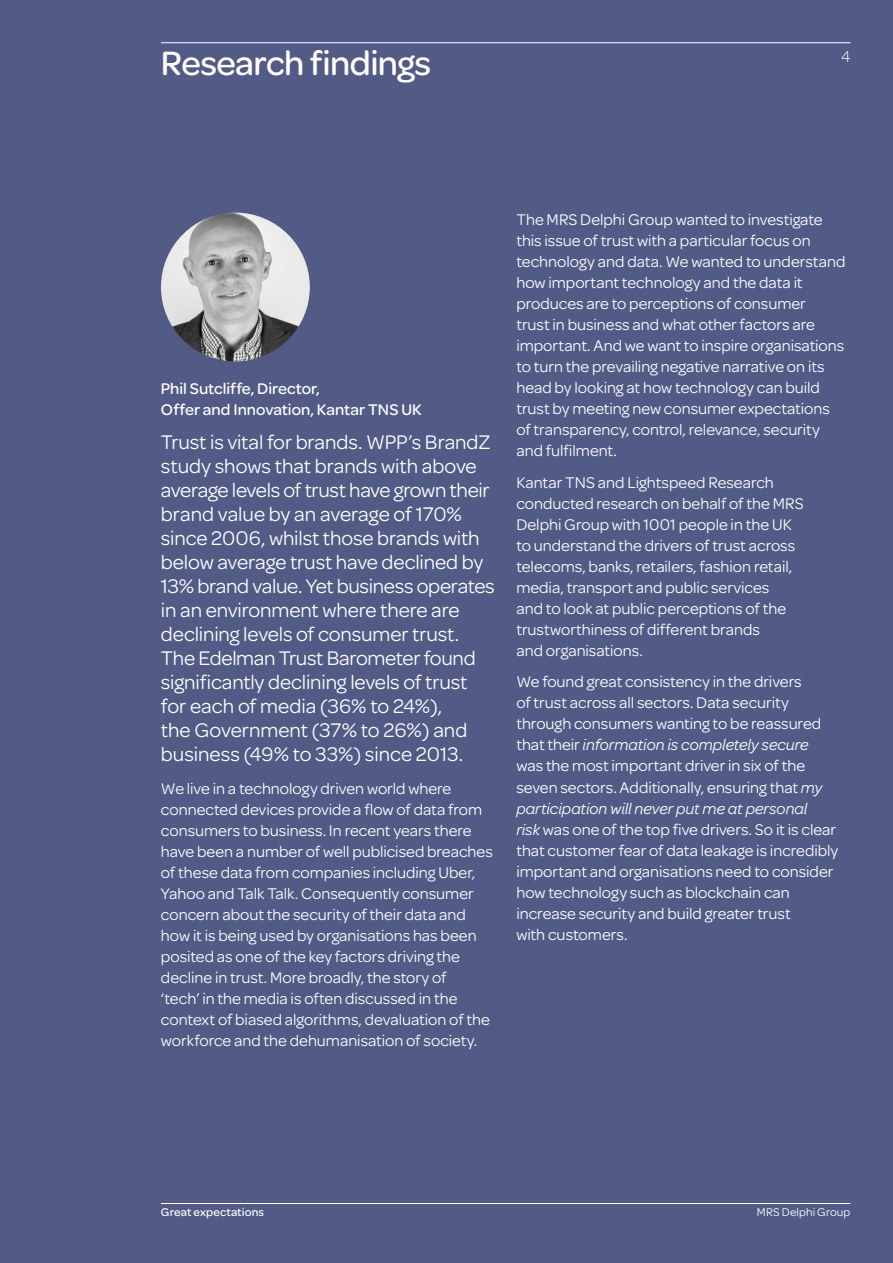
<style>
.page{position:relative;width:893px;height:1263px;background:#525b86}
.page>*{position:absolute;margin:0;border:0;box-sizing:border-box;transform-origin:0 0}
.t1{font:500 36px "Omnes";letter-spacing:-.02em;color:#fff}
.t2{font:21px/24px "Omnes";letter-spacing:-.01em;color:#fff}
.t3{font:16.5px/21px "Omnes";color:#fff}
.t4{font:500 16.5px/21px "Omnes";color:#fff}
.t5{font:300 16.5px "Omnes";color:#fff}
.t6{font:500 12px "Omnes";letter-spacing:.01em;color:#fff}
.t7{font:12px "Omnes";letter-spacing:.01em;color:#fff}
.s1{font-style:italic}
</style>
<div class="page">
<hr style="left:161px;top:1203px;width:689px;height:1px;background:#fff">
<img style="left:161px;top:213px;width:149px;height:148px;border-radius:74px">
<hr style="left:161px;top:42px;width:689px;height:1px;background:#fff">
<h1 class="t1" style="left:161px;top:43px;width:272px">Research findings</h1>
<p class="t5" style="left:841px;top:47px;width:11px">4</p>
<p class="t4" style="left:161px;top:378px;width:262px">Phil Sutcliffe, Director,<br>Offer and Innovation, Kantar TNS UK</p>
<p class="t2" style="left:161px;top:430px;width:335px">Trust is vital for brands. WPP’s BrandZ study shows that brands with above average levels of trust have grown their brand value by an average of 170% since 2006, whilst those brands with below average trust have declined by 13% brand value. Yet business operates in an environment where there are declining levels of consumer trust.<br>The Edelman Trust Barometer found significantly declining levels of trust for each of media (36% to 24%),<br>the Government (37% to 26%) and business (49% to 33%) since 2013.</p>
<p class="t3" style="left:161px;top:778px;width:333px">We live in a technology driven world where connected devices provide a flow of data from consumers to business. In recent years there have been a number of well publicised breaches of these data from companies including Uber, Yahoo and Talk Talk. Consequently consumer concern about the security of their data and how it is being used by organisations has been posited as one of the key factors driving the decline in trust. More broadly, the story of<br>‘tech’ in the media is often discussed in the context of biased algorithms, devaluation of the workforce and the dehumanisation of society.</p>
<p class="t3" style="left:516px;top:209px;width:331px">The MRS Delphi Group wanted to investigate this issue of trust with a particular focus on technology and data. We wanted to understand how important technology and the data it produces are to perceptions of consumer<br>trust in business and what other factors are important. And we want to inspire organisations to turn the prevailing negative narrative on its head by looking at how technology can build trust by meeting new consumer expectations of transparency, control, relevance, security and fulfilment.</p>
<p class="t3" style="left:516px;top:472px;width:289px">Kantar TNS and Lightspeed Research conducted research on behalf of the MRS Delphi Group with 1001 people in the UK to understand the drivers of trust across telecoms, banks, retailers, fashion retail, media, transport and public services<br>and to look at public perceptions of the trustworthiness of different brands<br>and organisations.</p>
<p class="t3" style="left:516px;top:671px;width:323px">We found great consistency in the drivers<br>of trust across all sectors. Data security through consumers wanting to be reassured that their <span class="s1">information is completely secure </span>was the most important driver in six of the seven sectors. Additionally, ensuring that <span class="s1">my participation will never put me at personal<br>risk</span> was one of the top five drivers. So it is clear that customer fear of data leakage is incredibly important and organisations need to consider how technology such as blockchain can increase security and build greater trust<br>with customers.</p>
<p class="t6" style="left:161px;top:1206px;width:105px">Great expectations</p>
<p class="t7" style="left:757px;top:1206px;width:95px">MRS Delphi Group</p>
</div>
